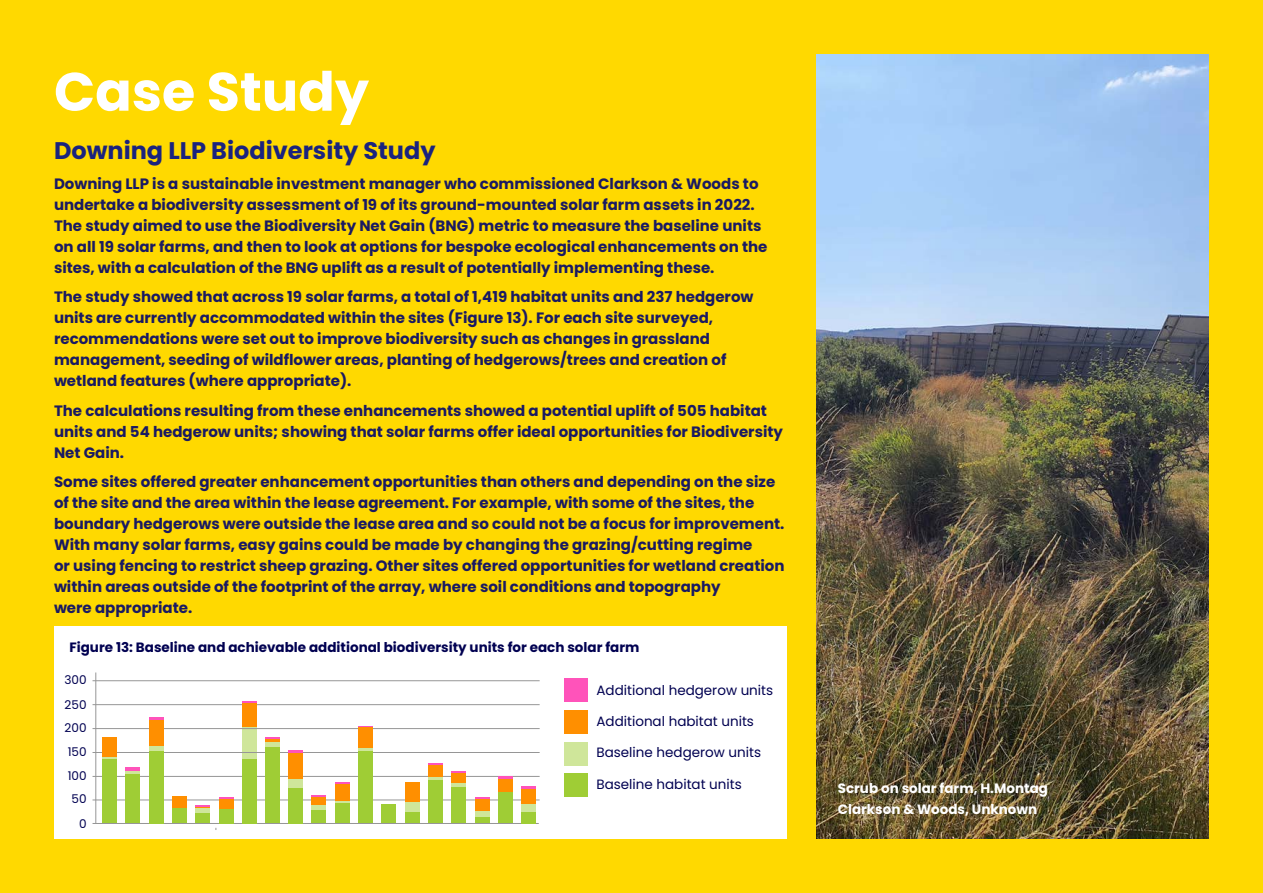
<style>
.page{position:relative;width:1263px;height:893px;background:#ffd900}
.page>*{position:absolute;margin:0;border:0;box-sizing:border-box;transform-origin:0 0}
.Case_study_Title{font:700 54px "Poppins";color:#fff}
.Case_Study_Header{font:700 24px "Poppins";color:#1a237e}
.Case_Study_Body{font:700 15px/21px "Poppins";color:#1a1a62}
.t1{font:13.5px "Poppins";color:#000051}
.t2{font:700 13.5px "Poppins";color:#000051}
.main_body{font:700 13.5px/21px "Poppins";color:#fff}
.t3{font:12px "Poppins";color:#000051}
</style>
<div class="page">
<div style="left:54px;top:626px;width:733px;height:213px;background:#fff"></div>
<img style="left:816px;top:54px;width:393px;height:785px">
<hr style="left:95px;top:672px;width:1px;height:151px;background:#969696">
<hr style="left:93px;top:823px;width:446px;height:1px;background:#969696">
<hr style="left:93px;top:800px;width:447px;height:1px;background:#969696">
<hr style="left:125px;top:771px;width:15px;height:3px;background:#cfe69a">
<div style="left:195px;top:808px;width:15px;height:5px;background:#cfe69a"></div>
<div style="left:242px;top:727px;width:15px;height:32px;background:#cfe69a"></div>
<div style="left:265px;top:741px;width:15px;height:19px;background:#cfe69a"></div>
<div style="left:288px;top:778px;width:15px;height:19px;background:#cfe69a"></div>
<div style="left:311px;top:805px;width:15px;height:10px;background:#cfe69a"></div>
<div style="left:405px;top:801px;width:15px;height:14px;background:#cfe69a"></div>
<hr style="left:428px;top:777px;width:15px;height:4px;background:#cfe69a">
<div style="left:451px;top:782px;width:15px;height:6px;background:#cfe69a"></div>
<div style="left:475px;top:811px;width:15px;height:7px;background:#cfe69a"></div>
<div style="left:521px;top:803px;width:15px;height:9px;background:#cfe69a"></div>
<svg style="left:335px;top:800px;width:15px;height:4px"></svg>
<svg style="left:358px;top:748px;width:15px;height:4px"></svg>
<div style="left:149px;top:745px;width:15px;height:6px;background:#cfe69a"></div>
<hr style="left:125px;top:767px;width:15px;height:4px;background:#ff53ba">
<hr style="left:149px;top:717px;width:15px;height:3px;background:#ff53ba">
<hr style="left:242px;top:701px;width:15px;height:3px;background:#ff53ba">
<div style="left:564px;top:678px;width:23px;height:24px;background:#ff53ba"></div>
<div style="left:564px;top:710px;width:23px;height:24px;background:#ff8f00"></div>
<div style="left:564px;top:742px;width:23px;height:23px;background:#cfe69a"></div>
<div style="left:564px;top:773px;width:23px;height:24px;background:#9fcd35"></div>
<hr style="left:93px;top:776px;width:447px;height:1px;background:#969696">
<hr style="left:93px;top:752px;width:447px;height:1px;background:#969696">
<hr style="left:93px;top:728px;width:447px;height:1px;background:#969696">
<hr style="left:93px;top:704px;width:447px;height:1px;background:#969696">
<hr style="left:93px;top:680px;width:447px;height:1px;background:#969696">
<div style="left:125px;top:774px;width:15px;height:49px;background:#9fcd35"></div>
<div style="left:149px;top:751px;width:15px;height:72px;background:#9fcd35"></div>
<div style="left:172px;top:808px;width:14px;height:15px;background:#9fcd35"></div>
<div style="left:195px;top:813px;width:15px;height:10px;background:#9fcd35"></div>
<div style="left:219px;top:809px;width:15px;height:14px;background:#9fcd35"></div>
<div style="left:311px;top:810px;width:15px;height:13px;background:#9fcd35"></div>
<div style="left:335px;top:804px;width:15px;height:19px;background:#9fcd35"></div>
<div style="left:381px;top:804px;width:15px;height:19px;background:#9fcd35"></div>
<div style="left:405px;top:813px;width:15px;height:10px;background:#9fcd35"></div>
<div style="left:428px;top:780px;width:15px;height:43px;background:#9fcd35"></div>
<div style="left:451px;top:788px;width:15px;height:35px;background:#9fcd35"></div>
<div style="left:498px;top:788px;width:15px;height:35px;background:#9fcd35"></div>
<div style="left:521px;top:812px;width:15px;height:11px;background:#9fcd35"></div>
<div style="left:475px;top:818px;width:15px;height:5px;background:#9fcd35"></div>
<div style="left:358px;top:752px;width:15px;height:71px;background:#9fcd35"></div>
<div style="left:242px;top:759px;width:15px;height:64px;background:#9fcd35"></div>
<div style="left:265px;top:747px;width:15px;height:76px;background:#9fcd35"></div>
<div style="left:288px;top:788px;width:15px;height:35px;background:#9fcd35"></div>
<svg style="left:102px;top:757px;width:15px;height:2px"></svg>
<div style="left:102px;top:737px;width:15px;height:20px;background:#ff8f00"></div>
<div style="left:172px;top:796px;width:14px;height:12px;background:#ff8f00"></div>
<div style="left:219px;top:799px;width:15px;height:10px;background:#ff8f00"></div>
<div style="left:288px;top:753px;width:15px;height:26px;background:#ff8f00"></div>
<div style="left:311px;top:797px;width:15px;height:8px;background:#ff8f00"></div>
<div style="left:335px;top:784px;width:15px;height:16px;background:#ff8f00"></div>
<div style="left:405px;top:782px;width:15px;height:19px;background:#ff8f00"></div>
<div style="left:428px;top:764px;width:15px;height:12px;background:#ff8f00"></div>
<div style="left:451px;top:773px;width:15px;height:9px;background:#ff8f00"></div>
<div style="left:475px;top:799px;width:15px;height:12px;background:#ff8f00"></div>
<div style="left:521px;top:788px;width:15px;height:16px;background:#ff8f00"></div>
<div style="left:498px;top:779px;width:15px;height:12px;background:#ff8f00"></div>
<div style="left:358px;top:726px;width:15px;height:22px;background:#ff8f00"></div>
<div style="left:242px;top:703px;width:15px;height:24px;background:#ff8f00"></div>
<svg style="left:195px;top:805px;width:15px;height:3px"></svg>
<svg style="left:219px;top:797px;width:15px;height:2px"></svg>
<svg style="left:265px;top:737px;width:15px;height:4px"></svg>
<hr style="left:288px;top:750px;width:15px;height:3px;background:#ff53ba">
<svg style="left:311px;top:795px;width:15px;height:1px"></svg>
<svg style="left:335px;top:782px;width:15px;height:1px"></svg>
<svg style="left:428px;top:763px;width:15px;height:1px"></svg>
<svg style="left:451px;top:771px;width:15px;height:2px"></svg>
<svg style="left:475px;top:797px;width:15px;height:2px"></svg>
<svg style="left:498px;top:777px;width:15px;height:2px"></svg>
<svg style="left:521px;top:787px;width:15px;height:2px"></svg>
<svg style="left:358px;top:726px;width:15px;height:1px"></svg>
<div style="left:149px;top:720px;width:15px;height:25px;background:#ff8f00"></div>
<div style="left:102px;top:759px;width:15px;height:64px;background:#9fcd35"></div>
<p class="Case_study_Title" style="left:54px;top:60px;width:316px">Case Study</p>
<p class="Case_Study_Header" style="left:54px;top:137px;width:383px">Downing LLP Biodiversity Study</p>
<p class="Case_Study_Body" style="left:54px;top:173px;width:715px">Downing LLP is a sustainable investment manager who commissioned Clarkson &amp; Woods to undertake a biodiversity assessment of 19 of its ground-mounted solar farm assets in 2022.<br>The study aimed to use the Biodiversity Net Gain (BNG) metric to measure the baseline units on all 19 solar farms, and then to look at options for bespoke ecological enhancements on the sites, with a calculation of the BNG uplift as a result of potentially implementing these.</p>
<p class="Case_Study_Body" style="left:54px;top:287px;width:701px">The study showed that across 19 solar farms, a total of 1,419 habitat units and 237 hedgerow units are currently accommodated within the sites (Figure 13). For each site surveyed, recommendations were set out to improve biodiversity such as changes in grassland management, seeding of wildflower areas, planting of hedgerows/trees and creation of wetland features (where appropriate).</p>
<p class="Case_Study_Body" style="left:54px;top:400px;width:731px">The calculations resulting from these enhancements showed a potential uplift of 505 habitat units and 54 hedgerow units; showing that solar farms offer ideal opportunities for Biodiversity<br>Net Gain.</p>
<p class="Case_Study_Body" style="left:54px;top:472px;width:732px">Some sites offered greater enhancement opportunities than others and depending on the size of the site and the area within the lease agreement. For example, with some of the sites, the boundary hedgerows were outside the lease area and so could not be a focus for improvement.<br>With many solar farms, easy gains could be made by changing the grazing/cutting regime<br>or using fencing to restrict sheep grazing. Other sites offered opportunities for wetland creation within areas outside of the footprint of the array, where soil conditions and topography<br>were appropriate.</p>
<p class="t2" style="left:69px;top:639px;width:571px">Figure 13: Baseline and achievable additional biodiversity units for each solar farm</p>
<p class="t1" style="left:596px;top:682px;width:178px">Additional hedgerow units</p>
<p class="t1" style="left:596px;top:713px;width:159px">Additional habitat units</p>
<p class="t1" style="left:596px;top:745px;width:166px">Baseline hedgerow units</p>
<p class="t1" style="left:596px;top:777px;width:147px">Baseline habitat units</p>
<p class="t3" style="left:64px;top:673px;width:24px">300</p>
<p class="t3" style="left:65px;top:697px;width:23px">250</p>
<p class="t3" style="left:65px;top:721px;width:23px">200</p>
<p class="t3" style="left:68px;top:745px;width:20px">150</p>
<p class="t3" style="left:68px;top:769px;width:20px">100</p>
<p class="t3" style="left:72px;top:792px;width:17px">50</p>
<p class="t3" style="left:79px;top:817px;width:9px">0</p>
<p class="main_body" style="left:838px;top:778px;width:212px">Scrub on solar farm, H.Montag<br>Clarkson &amp; Woods, Unknown</p>
</div>
